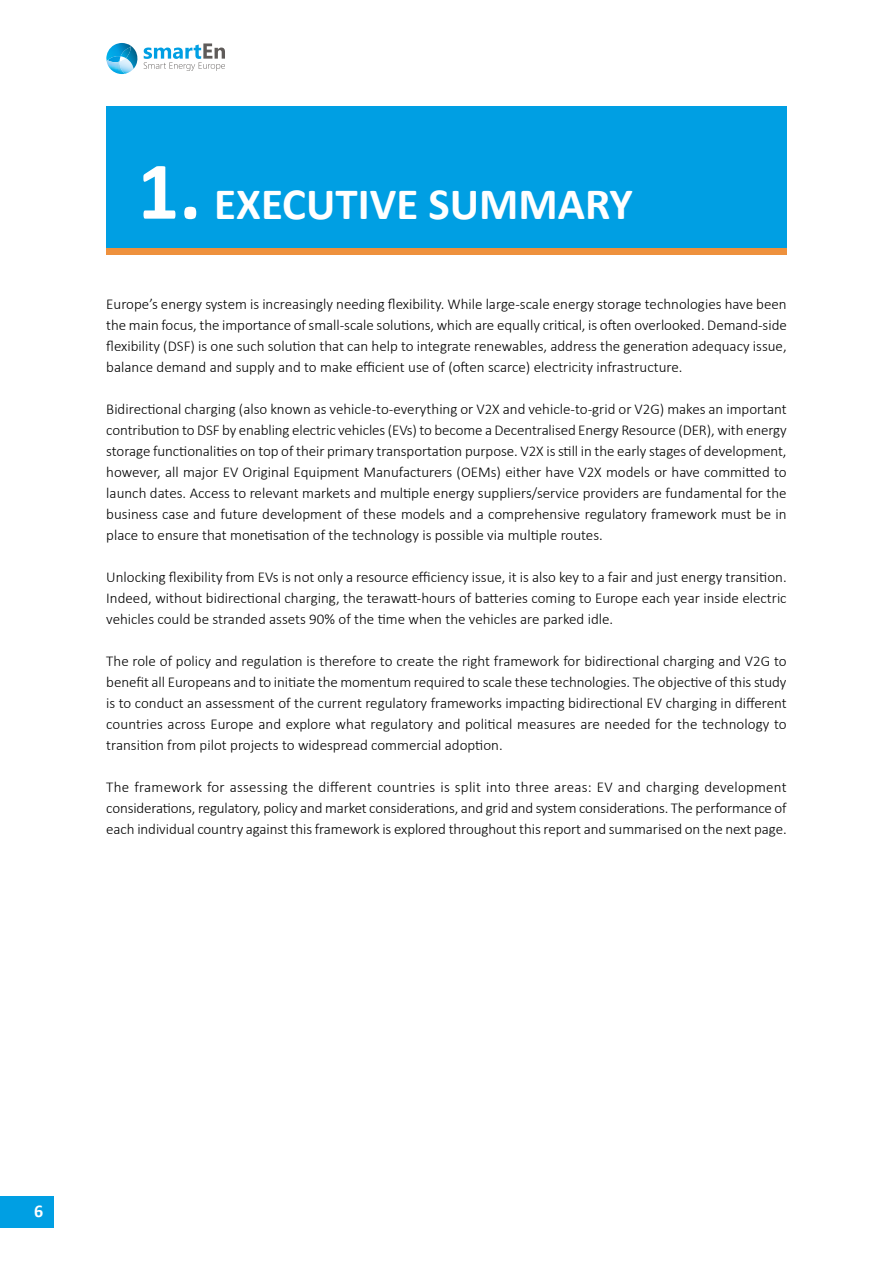
<style>
.page{position:relative;width:893px;height:1263px;background:#fff}
.page>*{position:absolute;margin:0;border:0;box-sizing:border-box;transform-origin:0 0}
.t1{font:700 45px "Calibri";color:#fff}
.t2{font:700 18px "Calibri";color:#fff}
.t3{font:300 15px/21px "Calibri";color:#000;text-align:justify}
.s1{font-size:82.5px}
</style>
<div class="page">
<div style="left:0;top:1196px;width:54px;height:31px;background:#009fe3"></div>
<svg style="left:110px;top:43px;width:115px;height:31px"></svg>
<img style="left:110px;top:43px;width:21px;height:3px">
<img style="left:106px;top:47px;width:32px;height:22px">
<img style="left:106px;top:46px;width:26px;height:15px">
<div style="left:106px;top:106px;width:681px;height:146px;background:#009fe3"></div>
<div style="left:106px;top:248px;width:681px;height:7px;background:#ee913d"></div>
<h1 class="t1" style="left:137px;top:172px;width:497px"><span class="s1">1.</span> EXECUTIVE SUMMARY</h1>
<p class="t3" style="left:106px;top:293px;width:682px">Europe’s energy system is increasingly needing flexibility. While large-scale energy storage technologies have been the main focus, the importance of small-scale solutions, which are equally critical, is often overlooked. Demand-side flexibility (DSF) is one such solution that can help to integrate renewables, address the generation adequacy issue, balance demand and supply and to make efficient use of (often scarce) electricity infrastructure.</p>
<p class="t3" style="left:106px;top:398px;width:682px">Bidirectional charging (also known as vehicle-to-everything or V2X and vehicle-to-grid or V2G) makes an important contribution to DSF by enabling electric vehicles (EVs) to become a Decentralised Energy Resource (DER), with energy storage functionalities on top of their primary transportation purpose. V2X is still in the early stages of development, however, all major EV Original Equipment Manufacturers (OEMs) either have V2X models or have committed to launch dates. Access to relevant markets and multiple energy suppliers/service providers are fundamental for the business case and future development of these models and a comprehensive regulatory framework must be in place to ensure that monetisation of the technology is possible via multiple routes.</p>
<p class="t3" style="left:106px;top:566px;width:682px">Unlocking flexibility from EVs is not only a resource efficiency issue, it is also key to a fair and just energy transition.<br>Indeed, without bidirectional charging, the terawatt-hours of batteries coming to Europe each year inside electric vehicles could be stranded assets 90% of the time when the vehicles are parked idle.</p>
<p class="t3" style="left:106px;top:650px;width:682px">The role of policy and regulation is therefore to create the right framework for bidirectional charging and V2G to benefit all Europeans and to initiate the momentum required to scale these technologies. The objective of this study is to conduct an assessment of the current regulatory frameworks impacting bidirectional EV charging in different countries across Europe and explore what regulatory and political measures are needed for the technology to transition from pilot projects to widespread commercial adoption.</p>
<p class="t3" style="left:106px;top:776px;width:682px">The framework for assessing the different countries is split into three areas: EV and charging development considerations, regulatory, policy and market considerations, and grid and system considerations. The performance of each individual country against this framework is explored throughout this report and summarised on the next page.</p>
<p class="t2" style="left:34px;top:1198px;width:11px">6</p>
</div>
